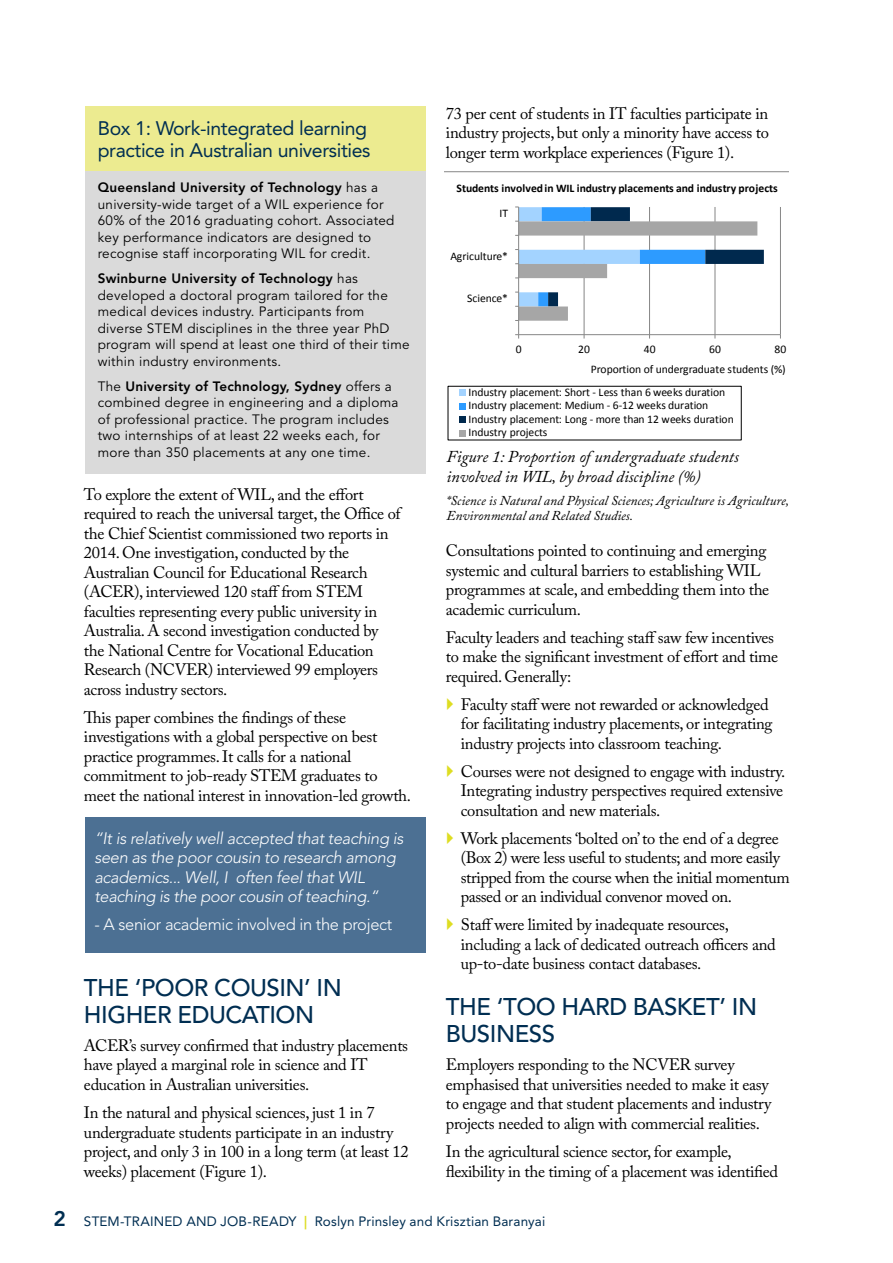
<style>
.page{position:relative;width:893px;height:1263px;background:#fff}
.page>*{position:absolute;margin:0;border:0;box-sizing:border-box;transform-origin:0 0}
.t1{font:500 24px/27px "Avenir LT Std";letter-spacing:-.02em;color:#002e52}
.t2{font:19.5px/22.5px "Avenir LT Std";letter-spacing:-.02em;color:#002e52}
.t3{font:16.5px/19.5px "Adobe Caslon Pro";letter-spacing:-.02em;color:#000}
.t4{font:italic 300 16.5px/19.5px "Avenir LT Std";letter-spacing:-.02em;color:#fff}
.t5{font:italic 16.5px/19.5px "Adobe Caslon Pro";color:#000}
.t6{font:300 16.5px "Avenir LT Std";letter-spacing:-.02em;color:#fff}
.t7{font:13.5px/16.5px "Avenir LT Std";letter-spacing:.02em;color:#000}
.t8{font:italic 13.5px/15px "Adobe Caslon Pro";color:#000}
.t9{font:13.5px "Avenir LT Std";letter-spacing:.01em;color:#002e52}
.t10{font:11.55px/13.5px "Calibri";letter-spacing:-.005em;color:#000}
.t11{font:700 11.55px "Calibri";letter-spacing:-.01em;color:#000}
.s1{font-weight:800}
.s2{font-weight:800;font-size:21px}
.s3{font-weight:800;color:#dedd21}
</style>
<div class="page">
<div style="left:85px;top:169px;width:340px;height:305px;background:#dadada"></div>
<div style="left:85px;top:106px;width:340px;height:64px;background:#eceb90"></div>
<svg style="left:445px;top:171px;width:344px;height:270px"></svg>
<div style="left:85px;top:817px;width:340px;height:136px;background:#4c7093"></div>
<p class="t2" style="left:98px;top:117px;width:274px">Box 1: Work-integrated learning practice in Australian universities</p>
<p class="t7" style="left:98px;top:180px;width:298px"><span class="s1">Queensland University of Technology</span> has a university-wide target of a WIL experience for 60% of the 2016 graduating cohort. Associated key performance indicators are designed to recognise staff incorporating WIL for credit.</p>
<p class="t7" style="left:98px;top:271px;width:313px"><span class="s1">Swinburne University of Technology</span> has developed a doctoral program tailored for the medical devices industry. Participants from diverse STEM disciplines in the three year PhD program will spend at least one third of their time within industry environments.</p>
<p class="t7" style="left:98px;top:378px;width:302px">The <span class="s1">University of Technology, Sydney</span> offers a combined degree in engineering and a diploma of professional practice. The program includes two internships of at least 22 weeks each, for more than 350 placements at any one time.</p>
<p class="t3" style="left:84px;top:484px;width:318px">To explore the extent of WIL, and the effort required to reach the universal target, the Office of the Chief Scientist commissioned two reports in 2014. One investigation, conducted by the Australian Council for Educational Research (ACER), interviewed 120 staff from STEM faculties representing every public university in Australia. A second investigation conducted by the National Centre for Vocational Education Research (NCVER) interviewed 99 employers across industry sectors.</p>
<p class="t3" style="left:84px;top:707px;width:329px">This paper combines the findings of these investigations with a global perspective on best practice programmes. It calls for a national commitment to job-ready STEM graduates to meet the national interest in innovation-led growth.</p>
<p class="t4" style="left:94px;top:829px;width:311px">“It is relatively well accepted that teaching is seen as the poor cousin to research among academics... Well, I often feel that WIL teaching is the poor cousin of teaching.“</p>
<p class="t6" style="left:94px;top:915px;width:299px">- A senior academic involved in the project</p>
<h1 class="t1" style="left:84px;top:975px;width:259px">THE ‘POOR COUSIN’ IN<br>HIGHER EDUCATION</h1>
<p class="t3" style="left:84px;top:1035px;width:326px">ACER’s survey confirmed that industry placements have played a marginal role in science and IT education in Australian universities.</p>
<p class="t3" style="left:84px;top:1102px;width:326px">In the natural and physical sciences, just 1 in 7 undergraduate students participate in an industry project, and only 3 in 100 in a long term (at least 12 weeks) placement (Figure 1).</p>
<p class="t3" style="left:446px;top:103px;width:325px;text-align:justify">73 per cent of students in IT faculties participate in industry projects, but only a minority have access to longer term workplace experiences (Figure 1).</p>
<p class="t11" style="left:457px;top:181px;width:323px">Students involved in WIL industry placements and industry projects</p>
<p class="t10" style="left:499px;top:207px;width:10px">IT</p>
<p class="t10" style="left:450px;top:249px;width:59px">Agriculture*</p>
<p class="t10" style="left:467px;top:292px;width:42px">Science*</p>
<p class="t10" style="left:516px;top:342px;width:7px">0</p>
<p class="t10" style="left:578px;top:342px;width:13px">20</p>
<p class="t10" style="left:644px;top:342px;width:13px">40</p>
<p class="t10" style="left:709px;top:342px;width:13px">60</p>
<p class="t10" style="left:775px;top:342px;width:13px">80</p>
<p class="t10" style="left:591px;top:362px;width:197px">Proportion of undergraduate students (%)</p>
<p class="t10" style="left:468px;top:385px;width:267px">Industry placement: Short - Less than 6 weeks duration Industry placement: Medium - 6-12 weeks duration Industry placement: Long - more than 12 weeks duration Industry projects</p>
<p class="t5" style="left:446px;top:447px;width:294px">Figure 1: Proportion of undergraduate students involved in WIL, by broad discipline (%)</p>
<p class="t8" style="left:446px;top:493px;width:344px">*Science is Natural and Physical Sciences; Agriculture is Agriculture,<br>Environmental and Related Studies.</p>
<p class="t3" style="left:446px;top:541px;width:325px">Consultations pointed to continuing and emerging systemic and cultural barriers to establishing WIL programmes at scale, and embedding them into the academic curriculum.</p>
<p class="t3" style="left:446px;top:627px;width:334px">Faculty leaders and teaching staff saw few incentives to make the significant investment of effort and time required. Generally:</p>
<p class="t3" style="left:461px;top:694px;width:313px">Faculty staff were not rewarded or acknowledged for facilitating industry placements, or integrating industry projects into classroom teaching.</p>
<p class="t3" style="left:461px;top:761px;width:326px">Courses were not designed to engage with industry.<br>Integrating industry perspectives required extensive consultation and new materials.</p>
<p class="t3" style="left:461px;top:828px;width:330px">Work placements ‘bolted on’ to the end of a degree (Box 2) were less useful to students; and more easily stripped from the course when the initial momentum passed or an individual convenor moved on.</p>
<p class="t3" style="left:461px;top:915px;width:316px">Staff were limited by inadequate resources, including a lack of dedicated outreach officers and up-to-date business contact databases.</p>
<h1 class="t1" style="left:446px;top:994px;width:313px">THE ‘TOO HARD BASKET’ IN<br>BUSINESS</h1>
<p class="t3" style="left:446px;top:1055px;width:327px">Employers responding to the NCVER survey emphasised that universities needed to make it easy to engage and that student placements and industry projects needed to align with commercial realities.</p>
<p class="t3" style="left:446px;top:1141px;width:334px">In the agricultural science sector, for example, flexibility in the timing of a placement was identified</p>
<p class="t9" style="left:53px;top:1213px;width:493px"><span class="s2">2</span> STEM-TRAINED AND JOB-READY <span class="s3">|</span> Roslyn Prinsley and Krisztian Baranyai</p>
</div>
